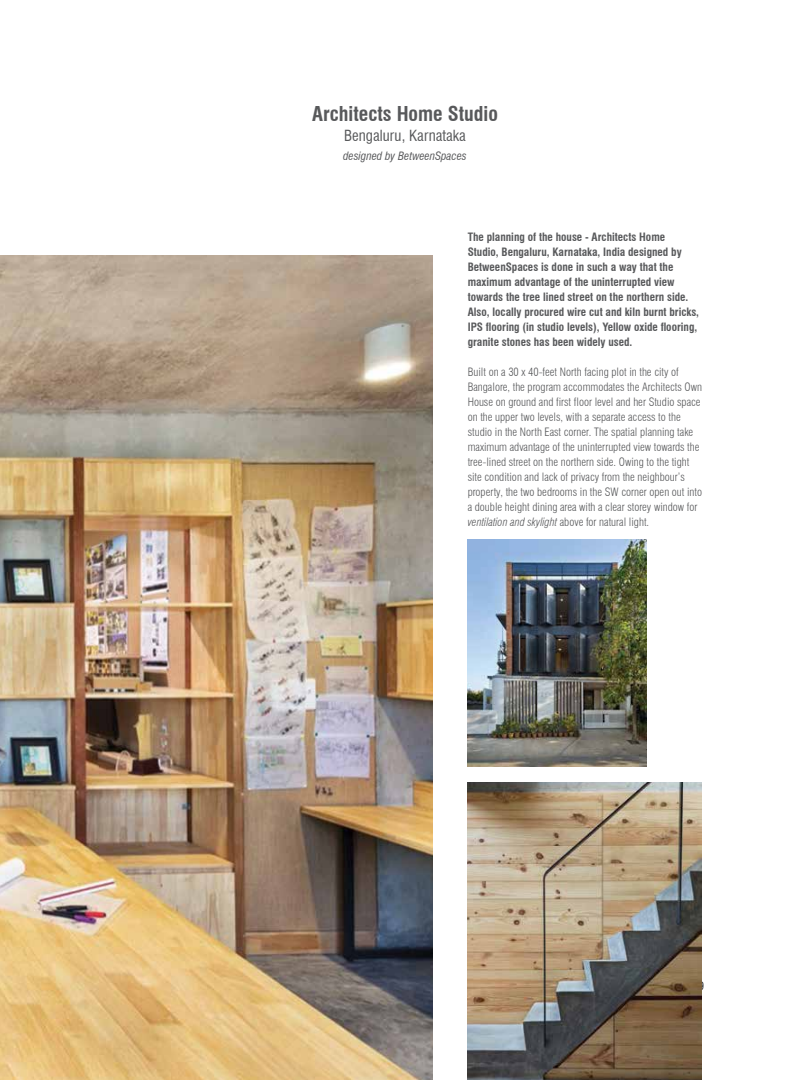
<style>
.page{position:relative;width:810px;height:1080px;background:#fff}
.page>*{position:absolute;margin:0;border:0;box-sizing:border-box;transform-origin:0 0}
.t1{font:700 condensed 20px "Swiss 721 BT";color:#58595b}
.t2{font:condensed 15px "Swiss 721 BT";color:#58595b}
.t3{font:300 condensed 11.25px/15px "Swiss 721 BT";color:#58595b}
.t4{font:700 condensed 11.25px/15px "Swiss 721 BT";color:#58595b}
.t5{font:italic condensed 11.25px "Swiss 721 BT";color:#58595b}
.t6{font:300 condensed 11.25px "Swiss 721 BT";color:#000}
.s1{font-style:italic}
</style>
<div class="page">
<img style="left:0;top:255px;width:432px;height:825px">
<img style="left:468px;top:782px;width:233px;height:298px">
<img style="left:468px;top:540px;width:178px;height:226px">
<h1 class="t1" style="left:312px;top:102px;width:187px">Architects Home Studio</h1>
<h2 class="t2" style="left:344px;top:127px;width:123px">Bengaluru, Karnataka</h2>
<p class="t5" style="left:343px;top:149px;width:125px">designed by BetweenSpaces</p>
<p class="t4" style="left:468px;top:230px;width:233px">The planning of the house - Architects Home<br>Studio, Bengaluru, Karnataka, India designed by BetweenSpaces is done in such a way that the maximum advantage of the uninterrupted view towards the tree lined street on the northern side.<br>Also, locally procured wire cut and kiln burnt bricks, IPS flooring (in studio levels), Yellow oxide flooring, granite stones has been widely used.</p>
<p class="t3" style="left:468px;top:365px;width:236px">Built on a 30 x 40-feet North facing plot in the city of Bangalore, the program accommodates the Architects Own House on ground and first floor level and her Studio space on the upper two levels, with a separate access to the studio in the North East corner. The spatial planning take maximum advantage of the uninterrupted view towards the tree-lined street on the northern side. Owing to the tight site condition and lack of privacy from the neighbour’s property, the two bedrooms in the SW corner open out into a double height dining area with a clear storey window for <span class="s1">ventilation and skylight</span> above for natural light.</p>
<p class="t6" style="left:694px;top:980px;width:12px">19</p>
</div>
